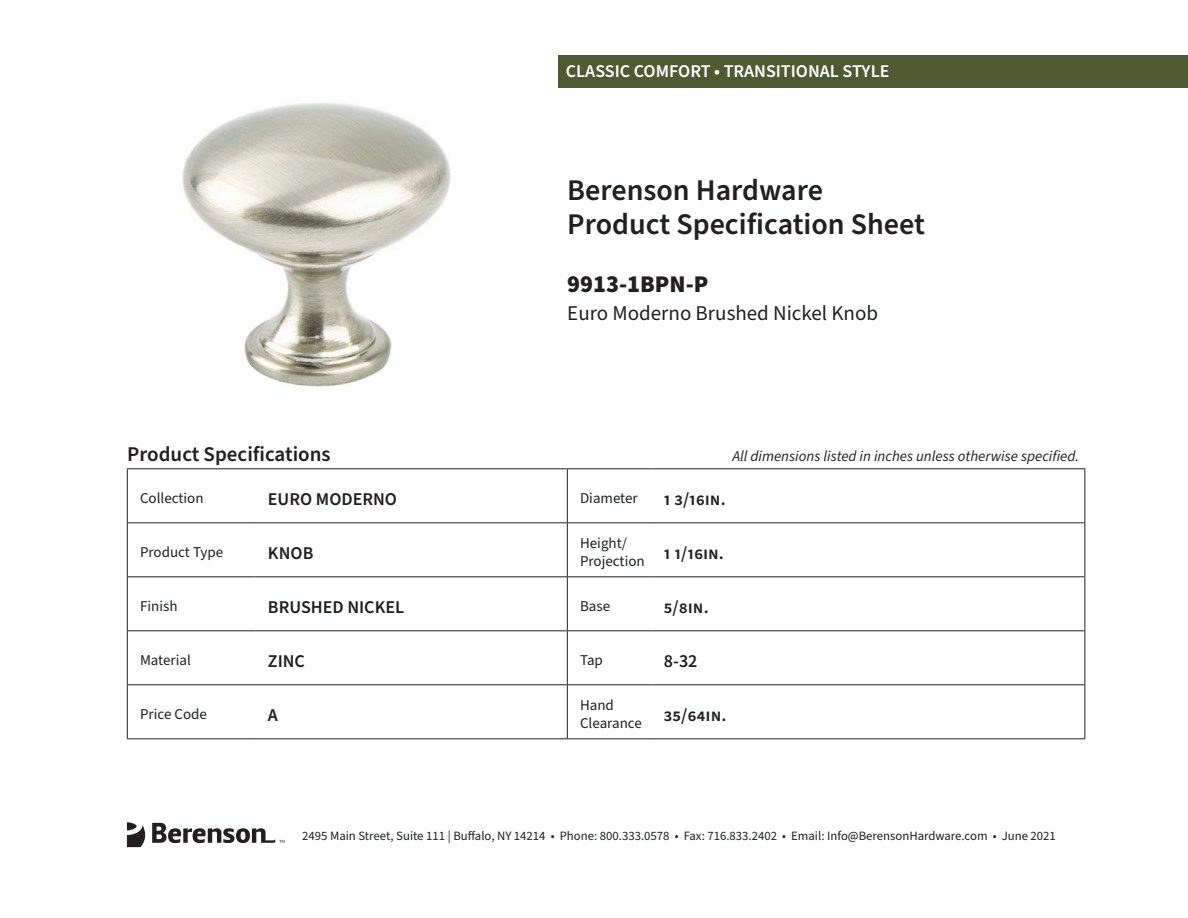
<style>
.page{position:relative;width:1188px;height:918px;background:#fff}
.page>*{position:absolute;margin:0;border:0;box-sizing:border-box;transform-origin:0 0}
.t1{font:600 30px/34.2px "Source Sans Pro";color:#231f20}
.t2{font:900 24px "Source Sans Pro";color:#231f20}
.t3{font:21px "Source Sans Pro";color:#231f20}
.t4{font:600 21px "Source Sans Pro";color:#231f20}
.t5{font:600 18px "Source Sans Pro";color:#231f20}
.t6{font:600 18px "Source Sans Pro";color:#fff}
.t7{font:15px/18px "Source Sans Pro";color:#231f20}
.t8{font:italic 15px "Source Sans Pro";color:#231f20}
.t9{font:12.75px "Source Sans Pro";color:#231f20}
</style>
<div class="page">
<div style="left:558px;top:55px;width:630px;height:33px;background:#515931"></div>
<svg style="left:127px;top:822px;width:18px;height:25px"></svg>
<svg style="left:152px;top:823px;width:132px;height:20px"></svg>
<img style="left:182px;top:103px;width:269px;height:284px">
<hr style="left:255px;top:468px;width:312px;height:1px;background:#231f20">
<hr style="left:1084px;top:469px;width:1px;height:53px;background:#231f20">
<hr style="left:255px;top:522px;width:312px;height:1px;background:#231f20">
<hr style="left:1084px;top:523px;width:1px;height:53px;background:#231f20">
<hr style="left:127px;top:468px;width:128px;height:1px;background:#231f20">
<hr style="left:127px;top:469px;width:1px;height:53px;background:#231f20">
<hr style="left:567px;top:469px;width:1px;height:53px;background:#231f20">
<hr style="left:567px;top:523px;width:1px;height:53px;background:#231f20">
<hr style="left:127px;top:522px;width:128px;height:1px;background:#231f20">
<hr style="left:127px;top:523px;width:1px;height:53px;background:#231f20">
<hr style="left:127px;top:576px;width:128px;height:1px;background:#231f20">
<hr style="left:127px;top:577px;width:1px;height:53px;background:#231f20">
<hr style="left:127px;top:684px;width:128px;height:1px;background:#231f20">
<hr style="left:127px;top:685px;width:1px;height:53px;background:#231f20">
<hr style="left:567px;top:468px;width:84px;height:1px;background:#231f20">
<hr style="left:127px;top:630px;width:128px;height:1px;background:#231f20">
<hr style="left:127px;top:631px;width:1px;height:53px;background:#231f20">
<hr style="left:127px;top:738px;width:128px;height:1px;background:#231f20">
<hr style="left:255px;top:576px;width:312px;height:1px;background:#231f20">
<hr style="left:567px;top:522px;width:84px;height:1px;background:#231f20">
<hr style="left:651px;top:522px;width:434px;height:1px;background:#231f20">
<hr style="left:567px;top:576px;width:84px;height:1px;background:#231f20">
<hr style="left:567px;top:577px;width:1px;height:53px;background:#231f20">
<hr style="left:651px;top:576px;width:434px;height:1px;background:#231f20">
<hr style="left:1084px;top:577px;width:1px;height:53px;background:#231f20">
<hr style="left:255px;top:684px;width:312px;height:1px;background:#231f20">
<hr style="left:567px;top:631px;width:1px;height:53px;background:#231f20">
<hr style="left:567px;top:685px;width:1px;height:53px;background:#231f20">
<hr style="left:651px;top:468px;width:434px;height:1px;background:#231f20">
<hr style="left:255px;top:630px;width:312px;height:1px;background:#231f20">
<hr style="left:567px;top:630px;width:84px;height:1px;background:#231f20">
<hr style="left:651px;top:630px;width:434px;height:1px;background:#231f20">
<hr style="left:1084px;top:631px;width:1px;height:53px;background:#231f20">
<hr style="left:567px;top:684px;width:84px;height:1px;background:#231f20">
<hr style="left:651px;top:684px;width:434px;height:1px;background:#231f20">
<hr style="left:1084px;top:685px;width:1px;height:53px;background:#231f20">
<hr style="left:255px;top:738px;width:312px;height:1px;background:#231f20">
<hr style="left:567px;top:738px;width:84px;height:1px;background:#231f20">
<hr style="left:651px;top:738px;width:434px;height:1px;background:#231f20">
<h3 class="t6" style="left:566px;top:59px;width:325px">CLASSIC COMFORT • TRANSITIONAL STYLE</h3>
<p class="t1" style="left:567px;top:174px;width:359px">Berenson Hardware<br>Product Specification Sheet</p>
<p class="t2" style="left:567px;top:268px;width:143px">9913-1BPN-P</p>
<p class="t3" style="left:567px;top:299px;width:312px">Euro Moderno Brushed Nickel Knob</p>
<p class="t4" style="left:127px;top:440px;width:205px">Product Specifications</p>
<p class="t7" style="left:140px;top:490px;width:65px">Collection</p>
<p class="t5" style="left:268px;top:487px;width:131px">EURO MODERNO</p>
<p class="t7" style="left:580px;top:490px;width:59px">Diameter</p>
<p class="t5" style="left:664px;top:487px;width:63px">1 3/16in.</p>
<p class="t7" style="left:140px;top:544px;width:85px">Product Type</p>
<p class="t5" style="left:268px;top:541px;width:47px">KNOB</p>
<p class="t7" style="left:580px;top:535px;width:66px">Height/<br>Projection</p>
<p class="t5" style="left:664px;top:541px;width:61px">1 1/16in.</p>
<p class="t7" style="left:140px;top:598px;width:39px">Finish</p>
<p class="t5" style="left:268px;top:595px;width:138px">BRUSHED NICKEL</p>
<p class="t7" style="left:580px;top:598px;width:32px">Base</p>
<p class="t5" style="left:664px;top:595px;width:46px">5/8in.</p>
<p class="t7" style="left:140px;top:652px;width:52px">Material</p>
<p class="t5" style="left:268px;top:649px;width:39px">ZINC</p>
<p class="t7" style="left:580px;top:652px;width:24px">Tap</p>
<p class="t5" style="left:664px;top:649px;width:35px">8-32</p>
<p class="t8" style="left:732px;top:446px;width:348px">All dimensions listed in inches unless otherwise specified.</p>
<p class="t7" style="left:140px;top:706px;width:68px">Price Code</p>
<p class="t5" style="left:268px;top:703px;width:12px">A</p>
<p class="t7" style="left:580px;top:697px;width:63px">Hand<br>Clearance</p>
<p class="t5" style="left:664px;top:703px;width:64px">35/64in.</p>
<p class="t9" style="left:302px;top:827px;width:755px">2495 Main Street, Suite 111 | Buffalo, NY 14214 • Phone: 800.333.0578 • Fax: 716.833.2402 • Email: Info@BerensonHardware.com • June 2021</p>
</div>
